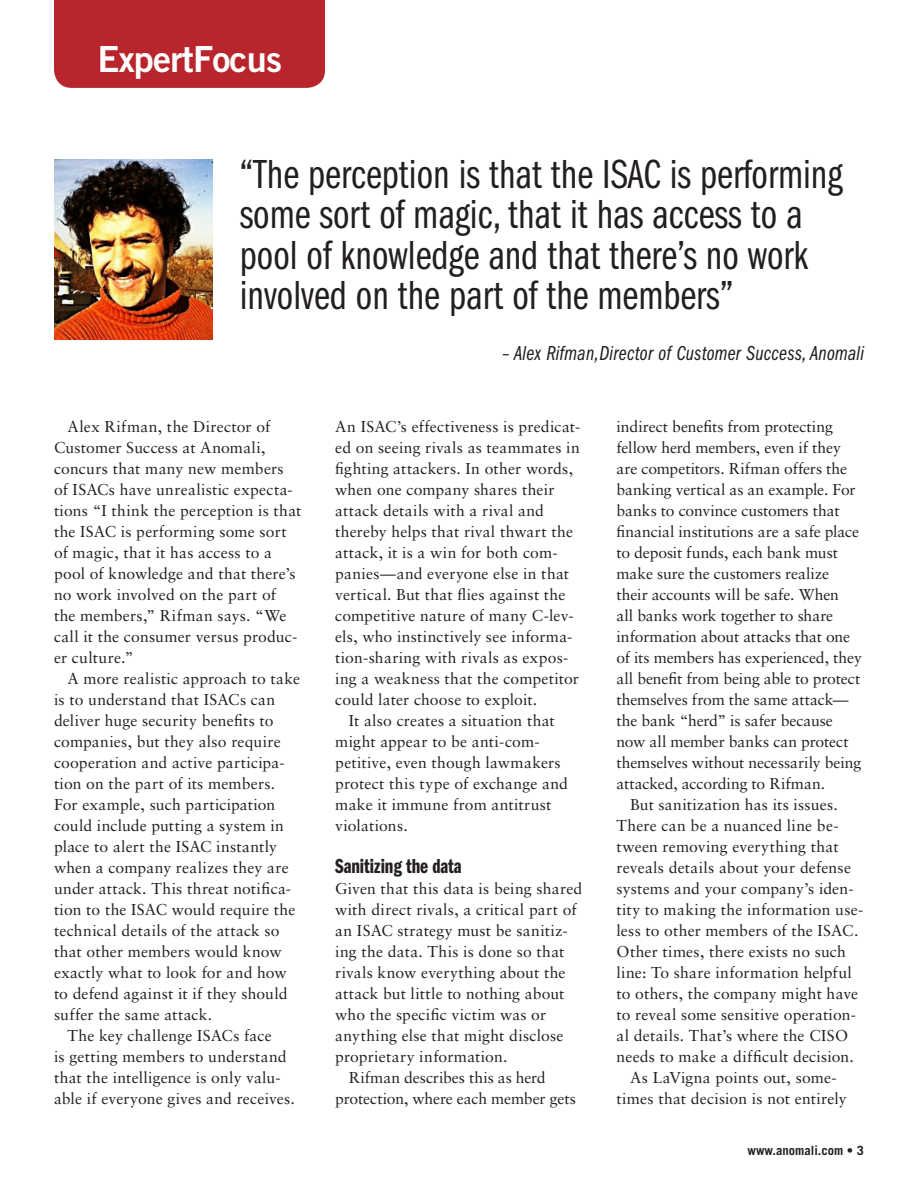
<style>
.page{position:relative;width:918px;height:1188px;background:#fff}
.page>*{position:absolute;margin:0;border:0;box-sizing:border-box;transform-origin:0 0}
.pullqoute-copy{font:42px/40.5px "ITC Franklin Gothic Std Bk Cp";color:#231f20}
.Copy_head{font:36px "Trade Gothic LT Std Bd 2";letter-spacing:-.02em;color:#fff}
.pullqoute-byline{font:21px "ITC Franklin Gothic Std Bk Cp It";letter-spacing:.01em;color:#231f20}
.copy-subhead{font:21px "ITC Franklin Gothic Std Dm Cp";letter-spacing:-.005em;color:#231f20}
.t1{font:15.75px/21px "Sabon LT Std";letter-spacing:.01em;color:#231f20}
.t2{font:700 12.75px "Trade Gothic LT Std";color:#231f20}
</style>
<div class="page">
<div style="left:54px;top:0;width:271px;height:88px;background:#b8252c"></div>
<img style="left:54px;top:159px;width:159px;height:181px">
<p class="Copy_head" style="left:97px;top:37px;width:186px">ExpertFocus</p>
<p class="pullqoute-copy" style="left:240px;top:155px;width:604px">“The perception is that the ISAC is performing some sort of magic, that it has access to a pool of knowledge and that there’s no work involved on the part of the members”</p>
<p class="pullqoute-byline" style="left:502px;top:342px;width:363px">– Alex Rifman,Director of Customer Success, Anomali</p>
<p class="t1" style="left:54px;top:416px;width:249px;text-indent:14px">Alex Rifman, the Director of<br>Customer Success at Anomali, concurs that many new members of ISACs have unrealistic expecta&shy;tions “I think the perception is that the ISAC is performing some sort of magic, that it has access to a pool of knowledge and that there’s no work involved on the part of the members,” Rifman says. “We call it the consumer versus produc&shy;er culture.”</p>
<p class="t1" style="left:54px;top:668px;width:248px;text-indent:14px">A more realistic approach to take is to understand that ISACs can deliver huge security benefits to companies, but they also require cooperation and active participa&shy;tion on the part of its members.<br>For example, such participation could include putting a system in place to alert the ISAC instantly when a company realizes they are under attack. This threat notifica&shy;tion to the ISAC would require the technical details of the attack so that other members would know exactly what to look for and how to defend against it if they should suffer the same attack.</p>
<p class="t1" style="left:54px;top:1025px;width:242px;text-indent:14px">The key challenge ISACs face<br>is getting members to understand that the intelligence is only valu&shy;able if everyone gives and receives.</p>
<p class="t1" style="left:335px;top:416px;width:247px">An ISAC’s effectiveness is predicat&shy;ed on seeing rivals as teammates in fighting attackers. In other words, when one company shares their attack details with a rival and thereby helps that rival thwart the attack, it is a win for both com&shy;panies—and everyone else in that vertical. But that flies against the competitive nature of many C-lev&shy;els, who instinctively see informa&shy;tion-sharing with rivals as expos&shy;ing a weakness that the competitor could later choose to exploit.</p>
<p class="t1" style="left:335px;top:710px;width:234px;text-indent:14px">It also creates a situation that might appear to be anti-com&shy;petitive, even though lawmakers protect this type of exchange and make it immune from antitrust violations.</p>
<p class="copy-subhead" style="left:335px;top:854px;width:128px">Sanitizing the data</p>
<p class="t1" style="left:335px;top:878px;width:249px">Given that this data is being shared with direct rivals, a critical part of an ISAC strategy must be sanitiz&shy;ing the data. This is done so that rivals know everything about the attack but little to nothing about who the specific victim was or anything else that might disclose proprietary information.</p>
<p class="t1" style="left:335px;top:1067px;width:242px;text-indent:14px">Rifman describes this as herd protection, where each member gets</p>
<p class="t1" style="left:616px;top:416px;width:247px">indirect benefits from protecting fellow herd members, even if they are competitors. Rifman offers the banking vertical as an example. For banks to convince customers that financial institutions are a safe place to deposit funds, each bank must make sure the customers realize their accounts will be safe. When<br>all banks work together to share information about attacks that one of its members has experienced, they all benefit from being able to protect themselves from the same attack— the bank “herd” is safer because now all member banks can protect themselves without necessarily being attacked, according to Rifman.</p>
<p class="t1" style="left:616px;top:794px;width:248px;text-indent:14px">But sanitization has its issues.<br>There can be a nuanced line be&shy;tween removing everything that reveals details about your defense systems and your company’s iden&shy;tity to making the information use&shy;less to other members of the ISAC.<br>Other times, there exists no such line: To share information helpful to others, the company might have to reveal some sensitive operation&shy;al details. That’s where the CISO needs to make a difficult decision.</p>
<p class="t1" style="left:616px;top:1067px;width:232px;text-align:center">As LaVigna points out, some&shy;times that decision is not entirely</p>
<p class="t2" style="left:747px;top:1143px;width:118px">www.anomali.com • 3</p>
</div>
